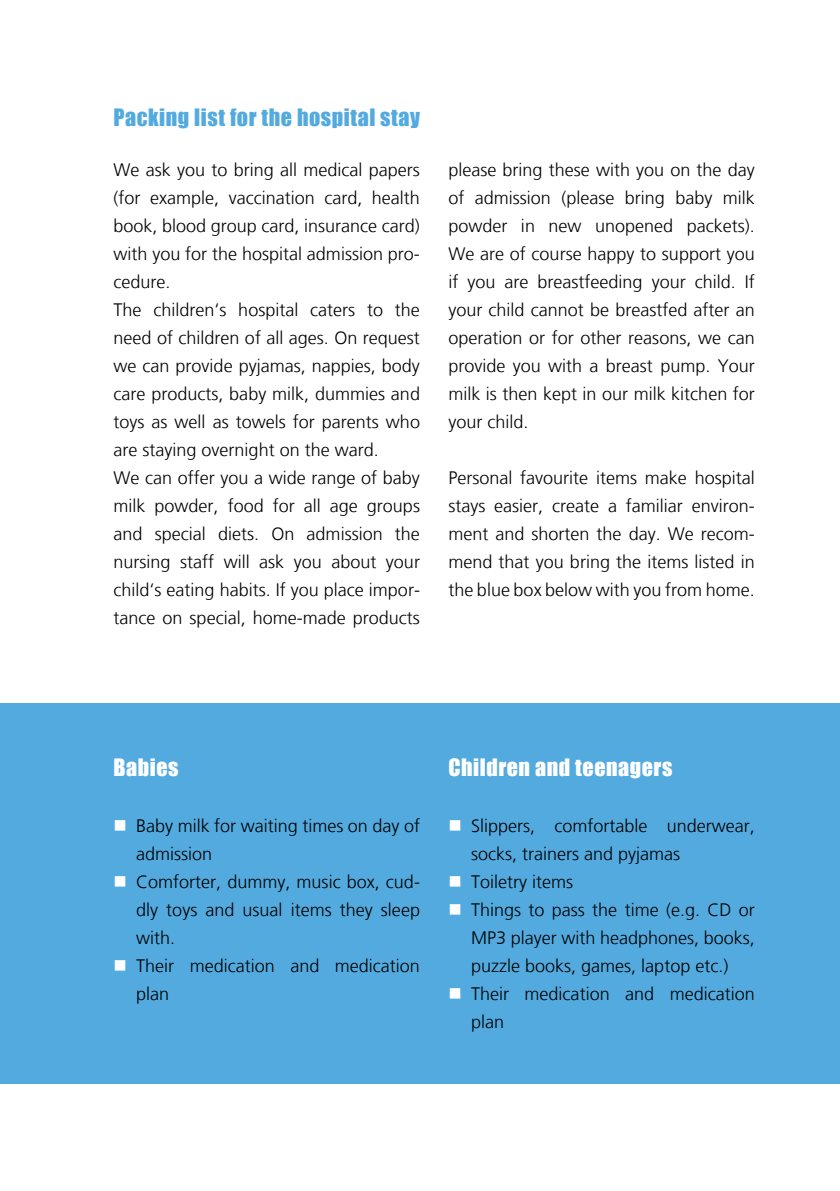
<style>
.page{position:relative;width:840px;height:1191px;background:#fff}
.page>*{position:absolute;margin:0;border:0;box-sizing:border-box;transform-origin:0 0}
.t1{font:22px "Impact";letter-spacing:.025em;color:#53aadf}
.t2{font:22px "Impact";letter-spacing:.025em;color:#fff}
.t3{font:300 18px/28px "Frutiger LT";color:#000}
.s1{color:#fff}
</style>
<div class="page">
<div style="left:0;top:703px;width:839px;height:380px;background:#53aadf"></div>
<p class="t1" style="left:113px;top:100px;width:308px">Packing list for the hospital stay</p>
<p class="t3" style="left:113px;top:156px;width:308px">We ask you to bring all medical papers (for example, vaccination card, health book, blood group card, insurance card) with you for the hospital admission pro&shy;cedure.<br>The children‘s hospital caters to the need of children of all ages. On request we can provide pyjamas, nappies, body care products, baby milk, dummies and toys as well as towels for parents who are staying overnight on the ward.<br>We can offer you a wide range of baby milk powder, food for all age groups and special diets. On admission the nursing staff will ask you about your child‘s eating habits. If you place impor&shy;tance on special, home-made products</p>
<p class="t3" style="left:448px;top:156px;width:308px;text-align:justify">please bring these with you on the day of admission (please bring baby milk powder in new unopened packets).<br>We are of course happy to support you if you are breastfeeding your child. If your child cannot be breastfed after an operation or for other reasons, we can provide you with a breast pump. Your milk is then kept in our milk kitchen for your child.</p>
<p class="t3" style="left:448px;top:464px;width:308px;text-align:justify">Personal favourite items make hospital stays easier, create a familiar environ&shy;ment and shorten the day. We recom&shy;mend that you bring the items listed in the blue box below with you from home.</p>
<p class="t2" style="left:113px;top:750px;width:67px">Babies</p>
<p class="t3" style="left:136px;top:811px;width:285px;text-indent:-23px"><span class="s1">■</span> Baby milk for waiting times on day of admission</p>
<p class="t3" style="left:136px;top:867px;width:285px;text-align:justify;text-indent:-23px"><span class="s1">■</span> Comforter, dummy, music box, cud&shy;dly toys and usual items they sleep with.</p>
<p class="t3" style="left:136px;top:951px;width:285px;text-indent:-23px"><span class="s1">■</span> Their medication and medication plan</p>
<p class="t2" style="left:448px;top:750px;width:225px">Children and teenagers</p>
<p class="t3" style="left:471px;top:811px;width:285px;text-indent:-23px"><span class="s1">■</span> Slippers, comfortable underwear, socks, trainers and pyjamas</p>
<p class="t3" style="left:448px;top:867px;width:126px"><span class="s1">■</span> Toiletry items</p>
<p class="t3" style="left:471px;top:895px;width:285px;text-align:justify;text-indent:-23px"><span class="s1">■</span> Things to pass the time (e.g. CD or MP3 player with headphones, books, puzzle books, games, laptop etc.)</p>
<p class="t3" style="left:471px;top:979px;width:285px;text-indent:-23px"><span class="s1">■</span> Their medication and medication plan</p>
</div>
